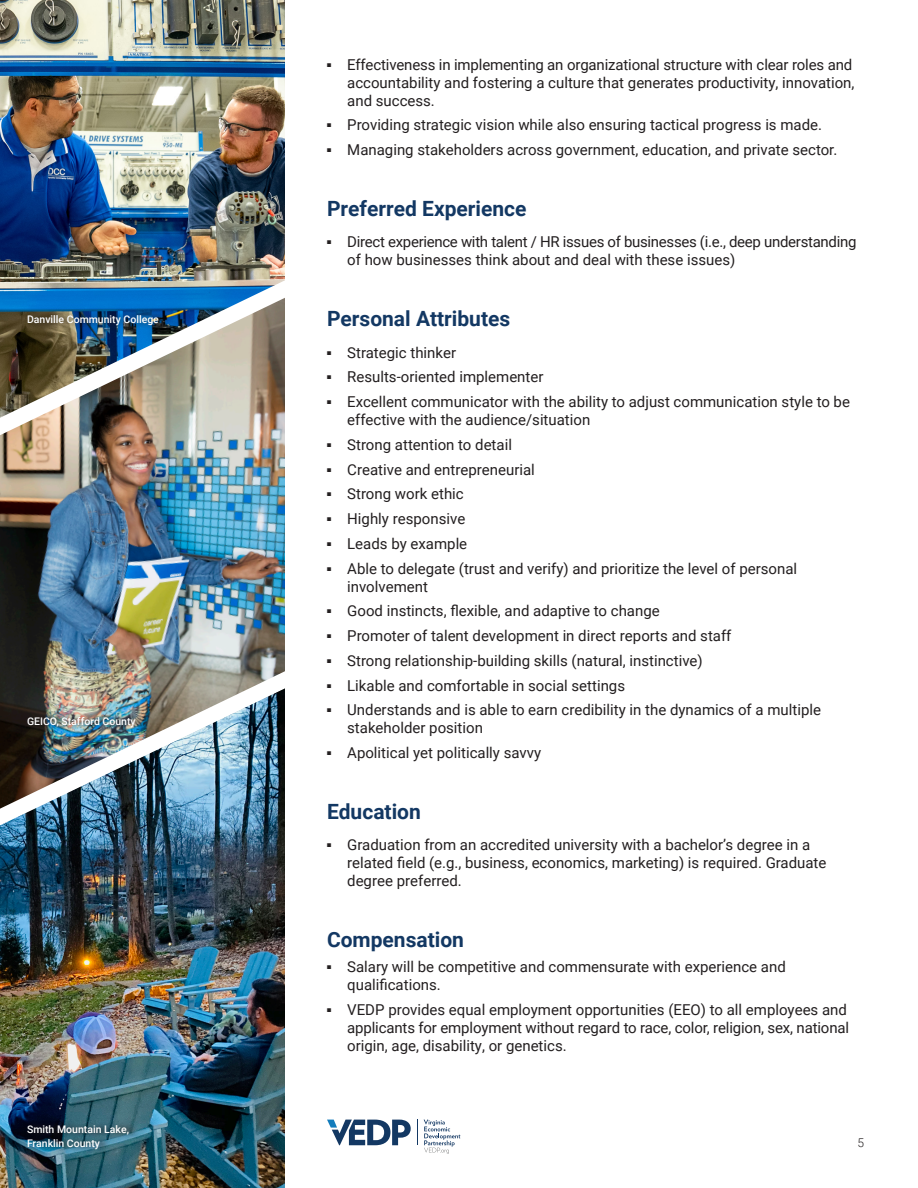
<style>
.page{position:relative;width:918px;height:1188px;background:#fff}
.page>*{position:absolute;margin:0;border:0;box-sizing:border-box;transform-origin:0 0}
.H2_-_Case_Study_v3{font:700 21px "Roboto";color:#133863}
.t1{font:15px/18px "Roboto";color:#231f20}
.t2{font:15px/18px "Roboto";letter-spacing:-.02em;color:#231f20}
.t3{font:300 12px "Roboto";color:#231f20}
.Photo_Captions_-_White{font:500 10.5px/13.5px "Roboto";color:#fff}
.Photo_Captions_-_White-2{font:10.5px "Roboto";color:#fff}
</style>
<div class="page">
<img style="left:0;top:0;width:285px;height:224px">
<img style="left:0;top:224px;width:285px;height:28px">
<img style="left:0;top:435px;width:285px;height:217px">
<img style="left:0;top:252px;width:285px;height:183px">
<img style="left:0;top:652px;width:285px;height:13px">
<img style="left:0;top:665px;width:285px;height:523px">
<svg style="left:327px;top:1120px;width:84px;height:25px"></svg>
<svg style="left:417px;top:1120px;width:1px;height:25px"></svg>
<svg style="left:424px;top:1120px;width:36px;height:34px"></svg>
<div style="left:27px;top:711px;width:120px;height:21px;background:#231f20;opacity:.98"></div>
<div style="left:27px;top:1120px;width:113px;height:34px;background:#231f20;opacity:.96"></div>
<p class="Photo_Captions_-_White" style="left:27px;top:312px;width:133px">Danville Community College</p>
<p class="Photo_Captions_-_White" style="left:27px;top:714px;width:110px">GEICO, Stafford County</p>
<p class="Photo_Captions_-_White" style="left:27px;top:1122px;width:104px">Smith Mountain Lake,<br>Franklin County</p>
<p class="Photo_Captions_-_White-2" style="left:33px;top:1122px;width:76px">Augusta County</p>
<p class="t1" style="left:347px;top:55px;width:509px;text-indent:-20px">■ Effectiveness in implementing an organizational structure with clear roles and accountability and fostering a culture that generates productivity, innovation, and success.</p>
<p class="t1" style="left:327px;top:116px;width:497px">■ Providing strategic vision while also ensuring tactical progress is made.</p>
<p class="t1" style="left:327px;top:140px;width:512px">■ Managing stakeholders across government, education, and private sector.</p>
<p class="H2_-_Case_Study_v3" style="left:327px;top:194px;width:201px">Preferred Experience</p>
<p class="t2" style="left:347px;top:233px;width:511px;text-indent:-20px">■ Direct experience with talent / HR issues of businesses (i.e., deep understanding of how businesses think about and deal with these issues)</p>
<p class="H2_-_Case_Study_v3" style="left:327px;top:304px;width:185px">Personal Attributes</p>
<p class="t1" style="left:327px;top:343px;width:131px">■ Strategic thinker</p>
<p class="t1" style="left:327px;top:368px;width:218px">■ Results-oriented implementer</p>
<p class="t1" style="left:347px;top:392px;width:504px;text-indent:-20px">■ Excellent communicator with the ability to adjust communication style to be effective with the audience/situation</p>
<p class="t1" style="left:327px;top:435px;width:186px">■ Strong attention to detail</p>
<p class="t1" style="left:327px;top:460px;width:209px">■ Creative and entrepreneurial</p>
<p class="t1" style="left:327px;top:485px;width:138px">■ Strong work ethic</p>
<p class="t1" style="left:327px;top:509px;width:140px">■ Highly responsive</p>
<p class="t1" style="left:327px;top:534px;width:142px">■ Leads by example</p>
<p class="t1" style="left:347px;top:559px;width:451px;text-indent:-20px">■ Able to delegate (trust and verify) and prioritize the level of personal involvement</p>
<p class="t1" style="left:327px;top:602px;width:334px">■ Good instincts, flexible, and adaptive to change</p>
<p class="t1" style="left:327px;top:626px;width:406px">■ Promoter of talent development in direct reports and staff</p>
<p class="t1" style="left:327px;top:651px;width:377px">■ Strong relationship-building skills (natural, instinctive)</p>
<p class="t1" style="left:327px;top:676px;width:300px">■ Likable and comfortable in social settings</p>
<p class="t1" style="left:347px;top:701px;width:475px;text-indent:-20px">■ Understands and is able to earn credibility in the dynamics of a multiple stakeholder position</p>
<p class="t1" style="left:327px;top:743px;width:216px">■ Apolitical yet politically savvy</p>
<p class="H2_-_Case_Study_v3" style="left:327px;top:797px;width:95px">Education</p>
<p class="t1" style="left:347px;top:836px;width:481px;text-indent:-20px">■ Graduation from an accredited university with a bachelor’s degree in a related field (e.g., business, economics, marketing) is required. Graduate degree preferred.</p>
<p class="H2_-_Case_Study_v3" style="left:327px;top:925px;width:139px">Compensation</p>
<p class="t1" style="left:347px;top:957px;width:440px;text-indent:-20px">■ Salary will be competitive and commensurate with experience and qualifications.</p>
<p class="t1" style="left:347px;top:1000px;width:503px;text-indent:-20px">■ VEDP provides equal employment opportunities (EEO) to all employees and applicants for employment without regard to race, color, religion, sex, national origin, age, disability, or genetics.</p>
<p class="t3" style="left:857px;top:1134px;width:8px">5</p>
</div>
